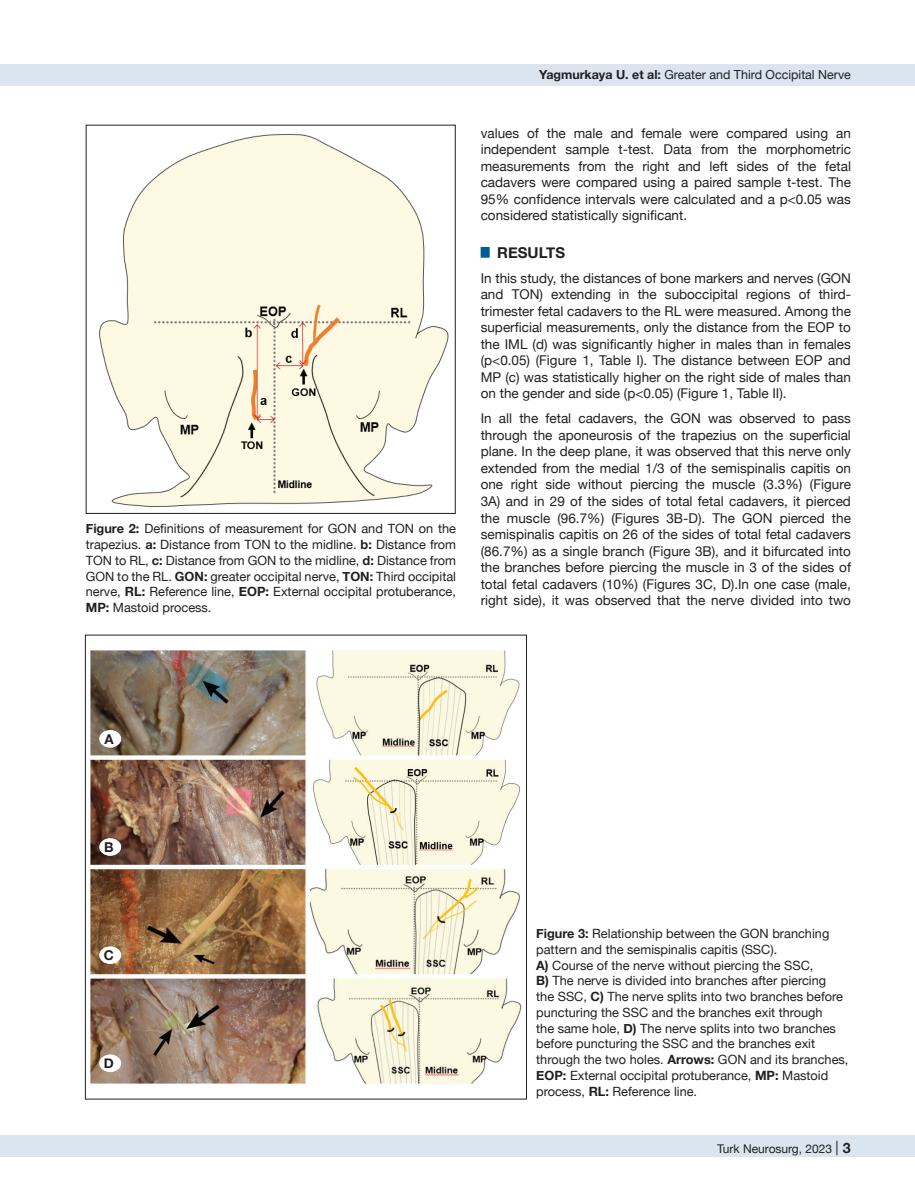
<style>
.page{position:relative;width:915px;height:1191px;background:#fff}
.page>*{position:absolute;margin:0;border:0;box-sizing:border-box;transform-origin:0 0}
.t1{font:700 15px "Helvetica Neue";color:#231f20}
.t2{font:13.5px/16.5px "Helvetica Neue";color:#231f20;text-align:justify}
.t3{font:700 13.5px "Helvetica Neue";color:#231f20}
.t4{font:12.75px/15.8px "Helvetica Neue";color:#231f20;text-align:justify}
.t5{font:12.45px "Helvetica Neue";color:#231f20}
.t6{font:12px "Helvetica Neue";color:#231f20}
.s1{font-weight:700}
.s2{font-size:14.25px}
.s3{font-weight:700;font-size:14.25px}
</style>
<div class="page">
<div style="left:0;top:1135px;width:914px;height:22px;background:#dbe5f0"></div>
<div style="left:0;top:64px;width:914px;height:21px;background:#dbe5f0"></div>
<img style="left:99px;top:133px;width:350px;height:374px">
<img style="left:90px;top:650px;width:432px;height:434px">
<div style="left:100px;top:730px;width:21px;height:17px;background:#fff;border-radius:50%"></div>
<div style="left:99px;top:730px;width:22px;height:17px;border:1px solid #fff;border-radius:50%"></div>
<div style="left:100px;top:838px;width:21px;height:17px;background:#fff;border-radius:50%"></div>
<div style="left:99px;top:838px;width:22px;height:17px;border:1px solid #fff;border-radius:50%"></div>
<div style="left:100px;top:946px;width:21px;height:17px;background:#fff;border-radius:50%"></div>
<div style="left:99px;top:946px;width:22px;height:17px;border:1px solid #fff;border-radius:50%"></div>
<div style="left:100px;top:1055px;width:21px;height:16px;background:#fff;border-radius:50%"></div>
<div style="left:99px;top:1054px;width:22px;height:17px;border:1px solid #fff;border-radius:50%"></div>
<p class="t4" style="left:86px;top:522px;width:371px"><span class="s1">Figure 2:</span> Definitions of measurement for GON and TON on the trapezius. <span class="s1">a:</span> Distance from TON to the midline. <span class="s1">b:</span> Distance from TON to RL, <span class="s1">c:</span> Distance from GON to the midline, <span class="s1">d:</span> Distance from GON to the RL. <span class="s1">GON:</span> greater occipital nerve, <span class="s1">TON:</span> Third occipital nerve, <span class="s1">RL:</span> Reference line, <span class="s1">EOP:</span> External occipital protuberance, <span class="s1">MP:</span> Mastoid process.</p>
<p class="t5" style="left:539px;top:66px;width:313px"><span class="s1">Yagmurkaya U. et al:</span> Greater and Third Occipital Nerve</p>
<p class="t2" style="left:480px;top:125px;width:371px">values of the male and female were compared using an independent sample t-test. Data from the morphometric measurements from the right and left sides of the fetal cadavers were compared using a paired sample t-test. The 95% confidence intervals were calculated and a p&lt;0.05 was considered statistically significant.</p>
<p class="t1" style="left:480px;top:241px;width:86px"><sup>█</sup> RESULTS</p>
<p class="t2" style="left:480px;top:271px;width:371px">In this study, the distances of bone markers and nerves (GON and TON) extending in the suboccipital regions of third&shy;trimester fetal cadavers to the RL were measured. Among the superficial measurements, only the distance from the EOP to the IML (d) was significantly higher in males than in females (p&lt;0.05) (Figure 1, Table I). The distance between EOP and MP (c) was statistically higher on the right side of males than on the gender and side (p&lt;0.05) (Figure 1, Table II).</p>
<p class="t2" style="left:480px;top:411px;width:371px">In all the fetal cadavers, the GON was observed to pass through the aponeurosis of the trapezius on the superficial plane. In the deep plane, it was observed that this nerve only extended from the medial 1/3 of the semispinalis capitis on one right side without piercing the muscle (3.3%) (Figure 3A) and in 29 of the sides of total fetal cadavers, it pierced the muscle (96.7%) (Figures 3B-D). The GON pierced the semispinalis capitis on 26 of the sides of total fetal cadavers (86.7%) as a single branch (Figure 3B), and it bifurcated into the branches before piercing the muscle in 3 of the sides of total fetal cadavers (10%) (Figures 3C, D).In one case (male, right side), it was observed that the nerve divided into two</p>
<p class="t3" style="left:104px;top:728px;width:11px">A</p>
<p class="t3" style="left:104px;top:836px;width:11px">B</p>
<p class="t3" style="left:104px;top:944px;width:12px">C</p>
<p class="t3" style="left:104px;top:1053px;width:12px">D</p>
<p class="t4" style="left:536px;top:926px;width:313px;text-align:left"><span class="s1">Figure 3:</span> Relationship between the GON branching pattern and the semispinalis capitis (SSC).<br><span class="s1">A)</span> Course of the nerve without piercing the SSC,<br><span class="s1">B)</span> The nerve is divided into branches after piercing<br>the SSC, <span class="s1">C)</span> The nerve splits into two branches before puncturing the SSC and the branches exit through<br>the same hole, <span class="s1">D)</span> The nerve splits into two branches before puncturing the SSC and the branches exit through the two holes. <span class="s1">Arrows:</span> GON and its branches, <span class="s1">EOP:</span> External occipital protuberance, <span class="s1">MP:</span> Mastoid process, <span class="s1">RL:</span> Reference line.</p>
<p class="t6" style="left:716px;top:1140px;width:156px">Turk Neurosurg, 2023 <span class="s2">|</span> <span class="s3">3 3</span></p>
</div>
